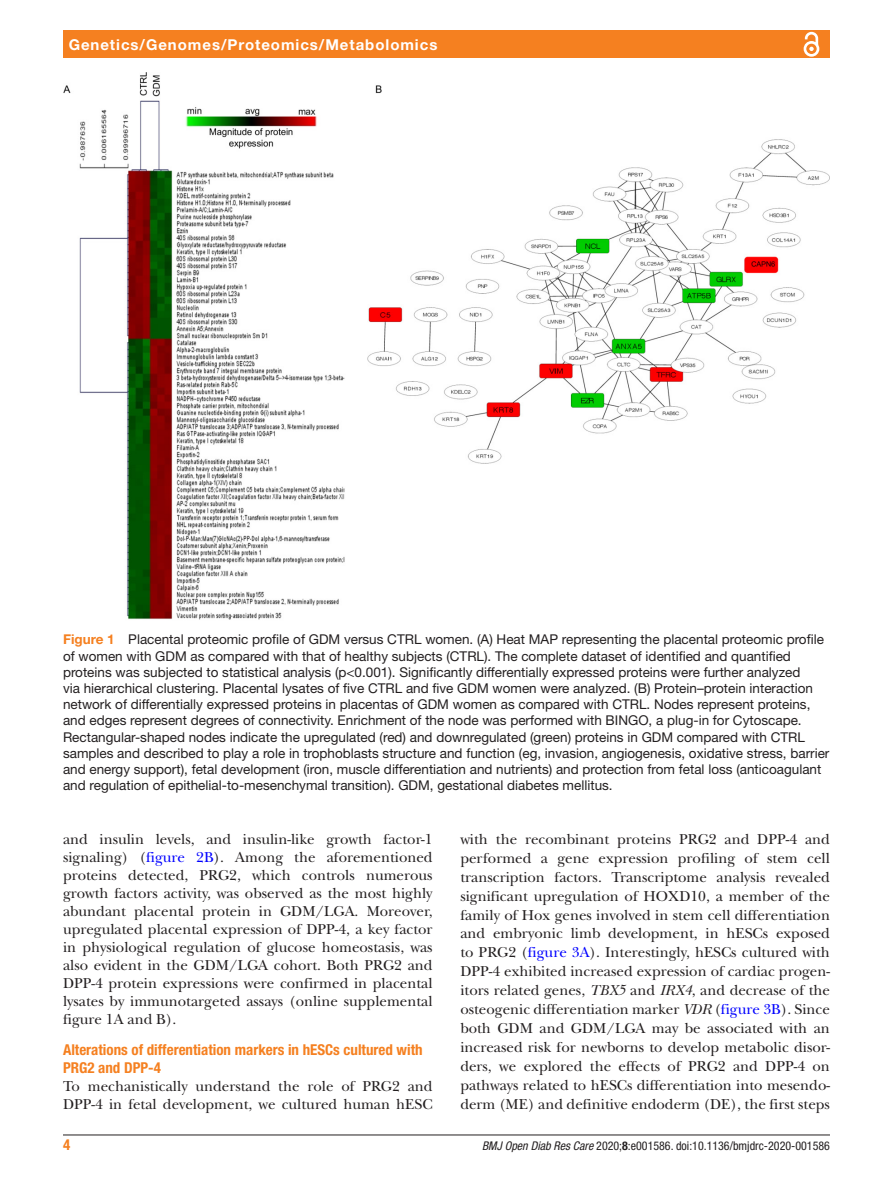
<style>
.page{position:relative;width:893px;height:1191px;background:#fff}
.page>*{position:absolute;margin:0;border:0;box-sizing:border-box;transform-origin:0 0}
.t1{font:15px/18.9px "New Baskerville";color:#231f20;text-align:justify}
.t2{font:700 condensed 15px/18px "Helvetica Neue LT Std";color:#f58020}
.t3{font:700 15px "Helvetica Neue LT Std";letter-spacing:.065em;color:#fff}
.t4{font:13.5px/16.2px "Helvetica Neue LT Std";color:#231f20}
.t5{font:condensed 12px "Helvetica Neue LT Std";color:#231f20}
.s1{font-weight:700;color:#f58020}
.s2{color:#00f}
.s3{font-style:italic}
.s4{font-weight:700}
</style>
<div class="page">
<hr style="left:63px;top:1134px;width:767px;height:1px;background:#231f20">
<div style="left:63px;top:31px;width:767px;height:27px;background:#f58020"></div>
<svg style="left:803px;top:31px;width:17px;height:26px"></svg>
<img style="left:63px;top:73px;width:767px;height:547px">
<p class="t3" style="left:69px;top:35px;width:370px">Genetics/Genomes/Proteomics/Metabolomics</p>
<p class="t4" style="left:63px;top:631px;width:768px"><span class="s1">Figure 1</span> Placental proteomic profile of GDM versus CTRL women. (A) Heat MAP representing the placental proteomic profile of women with GDM as compared with that of healthy subjects (CTRL). The complete dataset of identified and quantified proteins was subjected to statistical analysis (p&lt;0.001). Significantly differentially expressed proteins were further analyzed<br>via hierarchical clustering. Placental lysates of five CTRL and five GDM women were analyzed. (B) Protein–protein interaction network of differentially expressed proteins in placentas of GDM women as compared with CTRL. Nodes represent proteins, and edges represent degrees of connectivity. Enrichment of the node was performed with BINGO, a plug-in for Cytoscape.<br>Rectangular-shaped nodes indicate the upregulated (red) and downregulated (green) proteins in GDM compared with CTRL samples and described to play a role in trophoblasts structure and function (eg, invasion, angiogenesis, oxidative stress, barrier and energy support), fetal development (iron, muscle differentiation and nutrients) and protection from fetal loss (anticoagulant and regulation of epithelial-to-mesenchymal transition). GDM, gestational diabetes mellitus.</p>
<p class="t1" style="left:63px;top:830px;width:371px;line-height:18px">and insulin levels, and insulin-like growth factor-1 signaling) (<span class="s2">figure 2B</span>). Among the aforementioned proteins detected, PRG2, which controls numerous growth factors activity, was observed as the most highly abundant placental protein in GDM/LGA. Moreover, upregulated placental expression of DPP-4, a key factor in physiological regulation of glucose homeostasis, was also evident in the GDM/LGA cohort. Both PRG2 and DPP-4 protein expressions were confirmed in placental lysates by immunotargeted assays (online supplemental figure 1A and B).</p>
<p class="t2" style="left:63px;top:1040px;width:361px">Alterations of differentiation markers in hESCs cultured with<br>PRG2 and DPP-4</p>
<p class="t1" style="left:63px;top:1077px;width:371px;line-height:18px">To mechanistically understand the role of PRG2 and<br>DPP-4 in fetal development, we cultured human hESC</p>
<p class="t1" style="left:460px;top:829px;width:371px">with the recombinant proteins PRG2 and DPP-4 and performed a gene expression profiling of stem cell transcription factors. Transcriptome analysis revealed significant upregulation of HOXD10, a member of the family of Hox genes involved in stem cell differentiation and embryonic limb development, in hESCs exposed to PRG2 (<span class="s2">figure 3A</span>). Interestingly, hESCs cultured with DPP-4 exhibited increased expression of cardiac progen&shy;itors related genes, <span class="s3">TBX5</span> and <span class="s3">IRX4</span>, and decrease of the osteogenic differentiation marker <span class="s3">VDR</span> (<span class="s2">figure 3B</span>). Since both GDM and GDM/LGA may be associated with an increased risk for newborns to develop metabolic disor&shy;ders, we explored the effects of PRG2 and DPP-4 on pathways related to hESCs differentiation into mesendo&shy;derm (ME) and definitive endoderm (DE), the first steps</p>
<p class="t2" style="left:63px;top:1135px;width:9px">4</p>
<p class="t5" style="left:482px;top:1138px;width:349px"><span class="s3">BMJ Open Diab Res Care</span> 2020;<span class="s4">8</span>:e001586. doi:10.1136/bmjdrc-2020-001586</p>
</div>
